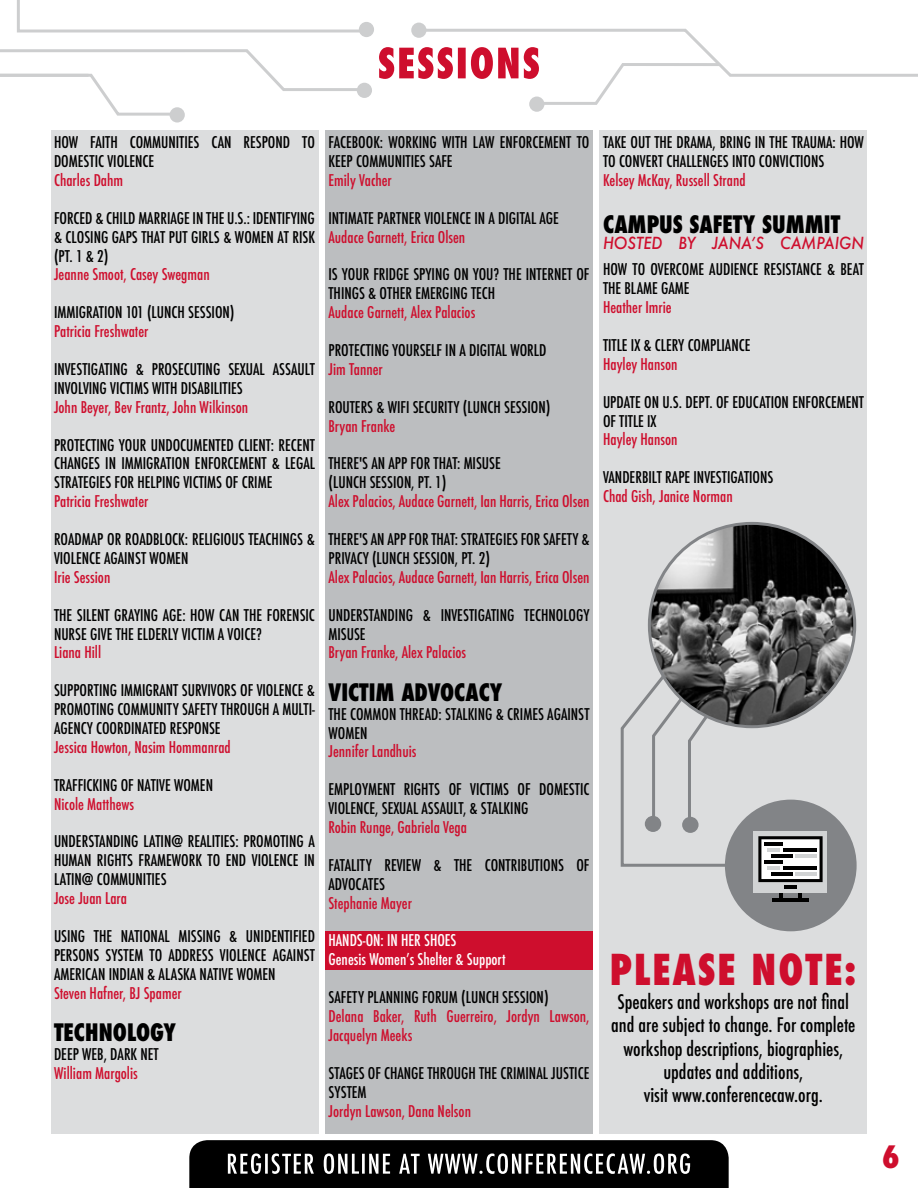
<style>
.page{position:relative;width:918px;height:1188px;background:#fff}
.page>*{position:absolute;margin:0;border:0;box-sizing:border-box;transform-origin:0 0}
.t1{font:800 condensed 41.4px "Futura";letter-spacing:.05em;color:#ce0e2d;scale:.94 1}
.t2{font:800 condensed 30px "Futura";color:#ce0e2d}
.t3{font:800 condensed 23.4px "Futura";color:#000;scale:.94 1}
.t4{font:500 condensed 19.5px/23.4px "Futura";color:#000;text-align:center}
.t5{font:italic 500 16.2px "Futura";color:#ce0e2d;scale:.94 1}
.t6{font:500 condensed 15.75px/18.9px "Futura";color:#000}
.t7{font:500 condensed 15.75px/18.9px "Futura";color:#ce0e2d}
.t8{font:500 condensed 15.75px/18.9px "Futura";color:#fff}
</style>
<div class="page">
<div style="left:51px;top:131px;width:268px;height:1003px;background:#dcddde"></div>
<div style="left:600px;top:131px;width:267px;height:1003px;background:#dcddde"></div>
<svg style="left:620px;top:611px;width:174px;height:256px"></svg>
<div style="left:682px;top:817px;width:17px;height:16px;background:#828487;border-radius:50%"></div>
<div style="left:645px;top:816px;width:16px;height:16px;background:#828487;border-radius:50%"></div>
<div style="left:726px;top:801px;width:129px;height:129px;background:#828487;border-radius:50%"></div>
<div style="left:725px;top:800px;width:132px;height:131px;border:3px solid #828487;border-radius:50%"></div>
<hr style="left:772px;top:899px;width:37px;height:3px;background:#000">
<div style="left:754px;top:832px;width:73px;height:61px;background:#d1d3d4"></div>
<svg style="left:758px;top:836px;width:65px;height:63px"></svg>
<hr style="left:771px;top:873px;width:21px;height:3px;background:#000">
<hr style="left:795px;top:873px;width:22px;height:3px;background:#d1d3d4">
<hr style="left:765px;top:842px;width:18px;height:3px;background:#000">
<hr style="left:768px;top:848px;width:12px;height:4px;background:#d1d3d4">
<hr style="left:771px;top:855px;width:21px;height:3px;background:#000">
<hr style="left:795px;top:855px;width:22px;height:3px;background:#d1d3d4">
<hr style="left:783px;top:867px;width:34px;height:3px;background:#000">
<hr style="left:783px;top:848px;width:34px;height:4px;background:#000">
<img style="left:649px;top:523px;width:206px;height:204px">
<div style="left:325px;top:131px;width:268px;height:1003px;background:#bcbec0"></div>
<div style="left:326px;top:932px;width:267px;height:38px;background:#ce0e2d"></div>
<div style="left:357px;top:83px;width:15px;height:15px;background:#cdcecf;border-radius:50%"></div>
<div style="left:411px;top:23px;width:16px;height:15px;background:#cdcecf;border-radius:50%"></div>
<div style="left:359px;top:22px;width:15px;height:15px;background:#cdcecf;border-radius:50%"></div>
<svg style="left:0;top:0;width:369px;height:117px"></svg>
<div style="left:170px;top:107px;width:15px;height:16px;background:#cdcecf;border-radius:50%"></div>
<div style="left:529px;top:97px;width:15px;height:15px;background:#cdcecf;border-radius:50%"></div>
<svg style="left:379px;top:28px;width:539px;height:78px"></svg>
<svg style="left:189px;top:1140px;width:540px;height:48px"></svg>
<p class="t6" style="left:54px;top:133px;width:262px">HOW FAITH COMMUNITIES CAN RESPOND TO<br>DOMESTIC VIOLENCE</p>
<p class="t7" style="left:54px;top:171px;width:71px">Charles Dahm</p>
<p class="t6" style="left:54px;top:209px;width:262px;text-align:justify">FORCED &amp; CHILD MARRIAGE IN THE U.S.: IDENTIFYING &amp; CLOSING GAPS THAT PUT GIRLS &amp; WOMEN AT RISK (PT. 1 &amp; 2)</p>
<p class="t7" style="left:54px;top:265px;width:157px">Jeanne Smoot, Casey Swegman</p>
<p class="t6" style="left:54px;top:303px;width:182px">IMMIGRATION 101 (LUNCH SESSION)</p>
<p class="t7" style="left:54px;top:322px;width:96px">Patricia Freshwater</p>
<p class="t6" style="left:54px;top:360px;width:263px">INVESTIGATING &amp; PROSECUTING SEXUAL ASSAULT<br>INVOLVING VICTIMS WITH DISABILITIES</p>
<p class="t7" style="left:54px;top:398px;width:196px">John Beyer, Bev Frantz, John Wilkinson</p>
<p class="t6" style="left:54px;top:435px;width:262px;text-align:justify">PROTECTING YOUR UNDOCUMENTED CLIENT: RECENT CHANGES IN IMMIGRATION ENFORCEMENT &amp; LEGAL STRATEGIES FOR HELPING VICTIMS OF CRIME</p>
<p class="t7" style="left:54px;top:492px;width:96px">Patricia Freshwater</p>
<p class="t6" style="left:54px;top:530px;width:262px">ROADMAP OR ROADBLOCK: RELIGIOUS TEACHINGS &amp;<br>VIOLENCE AGAINST WOMEN</p>
<p class="t7" style="left:54px;top:568px;width:58px">Irie Session</p>
<p class="t6" style="left:54px;top:606px;width:262px">THE SILENT GRAYING AGE: HOW CAN THE FORENSIC<br>NURSE GIVE THE ELDERLY VICTIM A VOICE?</p>
<p class="t7" style="left:54px;top:643px;width:49px">Liana Hill</p>
<p class="t6" style="left:54px;top:681px;width:262px;text-align:justify">SUPPORTING IMMIGRANT SURVIVORS OF VIOLENCE &amp; PROMOTING COMMUNITY SAFETY THROUGH A MULTI-AGENCY COORDINATED RESPONSE</p>
<p class="t7" style="left:54px;top:738px;width:178px">Jessica Howton, Nasim Hommanrad</p>
<p class="t6" style="left:54px;top:776px;width:161px">TRAFFICKING OF NATIVE WOMEN</p>
<p class="t7" style="left:54px;top:795px;width:82px">Nicole Matthews</p>
<p class="t6" style="left:54px;top:832px;width:262px;text-align:justify">UNDERSTANDING LATIN@ REALITIES: PROMOTING A HUMAN RIGHTS FRAMEWORK TO END VIOLENCE IN LATIN@ COMMUNITIES</p>
<p class="t7" style="left:54px;top:889px;width:75px">Jose Juan Lara</p>
<p class="t6" style="left:54px;top:927px;width:263px;text-align:justify">USING THE NATIONAL MISSING &amp; UNIDENTIFIED PERSONS SYSTEM TO ADDRESS VIOLENCE AGAINST AMERICAN INDIAN &amp; ALASKA NATIVE WOMEN</p>
<p class="t7" style="left:54px;top:984px;width:129px">Steven Hafner, BJ Spamer</p>
<h3 class="t3" style="left:54px;top:1016px;width:131px">TECHNOLOGY</h3>
<p class="t6" style="left:54px;top:1045px;width:106px">DEEP WEB, DARK NET</p>
<p class="t7" style="left:54px;top:1064px;width:85px">William Margolis</p>
<p class="t6" style="left:329px;top:133px;width:262px">FACEBOOK: WORKING WITH LAW ENFORCEMENT TO<br>KEEP COMMUNITIES SAFE</p>
<p class="t7" style="left:329px;top:171px;width:65px">Emily Vacher</p>
<p class="t6" style="left:329px;top:209px;width:232px">INTIMATE PARTNER VIOLENCE IN A DIGITAL AGE</p>
<p class="t7" style="left:329px;top:227px;width:138px">Audace Garnett, Erica Olsen</p>
<p class="t6" style="left:329px;top:265px;width:262px">IS YOUR FRIDGE SPYING ON YOU? THE INTERNET OF<br>THINGS &amp; OTHER EMERGING TECH</p>
<p class="t7" style="left:329px;top:303px;width:148px">Audace Garnett, Alex Palacios</p>
<p class="t6" style="left:329px;top:341px;width:219px">PROTECTING YOURSELF IN A DIGITAL WORLD</p>
<p class="t7" style="left:329px;top:360px;width:56px">Jim Tanner</p>
<p class="t6" style="left:329px;top:398px;width:223px">ROUTERS &amp; WIFI SECURITY (LUNCH SESSION)</p>
<p class="t7" style="left:329px;top:416px;width:68px">Bryan Franke</p>
<p class="t6" style="left:329px;top:454px;width:174px">THERE'S AN APP FOR THAT: MISUSE (LUNCH SESSION, PT. 1)</p>
<p class="t7" style="left:329px;top:492px;width:263px">Alex Palacios, Audace Garnett, Ian Harris, Erica Olsen</p>
<p class="t6" style="left:329px;top:530px;width:262px">THERE'S AN APP FOR THAT: STRATEGIES FOR SAFETY &amp;<br>PRIVACY (LUNCH SESSION, PT. 2)</p>
<p class="t7" style="left:329px;top:568px;width:263px">Alex Palacios, Audace Garnett, Ian Harris, Erica Olsen</p>
<p class="t6" style="left:329px;top:605px;width:262px">UNDERSTANDING &amp; INVESTIGATING TECHNOLOGY<br>MISUSE</p>
<p class="t7" style="left:329px;top:643px;width:139px">Bryan Franke, Alex Palacios</p>
<h3 class="t3" style="left:328px;top:676px;width:187px">VICTIM ADVOCACY</h3>
<p class="t6" style="left:328px;top:705px;width:262px">THE COMMON THREAD: STALKING &amp; CRIMES AGAINST<br>WOMEN</p>
<p class="t7" style="left:328px;top:742px;width:90px">Jennifer Landhuis</p>
<p class="t6" style="left:328px;top:780px;width:262px">EMPLOYMENT RIGHTS OF VICTIMS OF DOMESTIC<br>VIOLENCE, SEXUAL ASSAULT, &amp; STALKING</p>
<p class="t7" style="left:328px;top:818px;width:140px">Robin Runge, Gabriela Vega</p>
<p class="t6" style="left:328px;top:856px;width:262px">FATALITY REVIEW &amp; THE CONTRIBUTIONS OF<br>ADVOCATES</p>
<p class="t7" style="left:328px;top:894px;width:85px">Stephanie Mayer</p>
<p class="t8" style="left:328px;top:931px;width:179px">HANDS-ON: IN HER SHOES<br>Genesis Women’s Shelter &amp; Support</p>
<p class="t6" style="left:328px;top:988px;width:222px">SAFETY PLANNING FORUM (LUNCH SESSION)</p>
<p class="t7" style="left:328px;top:1007px;width:262px">Delana Baker, Ruth Guerreiro, Jordyn Lawson,<br>Jacquelyn Meeks</p>
<p class="t6" style="left:328px;top:1064px;width:262px">STAGES OF CHANGE THROUGH THE CRIMINAL JUSTICE<br>SYSTEM</p>
<p class="t7" style="left:328px;top:1101px;width:144px">Jordyn Lawson, Dana Nelson</p>
<p class="t6" style="left:603px;top:133px;width:262px">TAKE OUT THE DRAMA, BRING IN THE TRAUMA: HOW<br>TO CONVERT CHALLENGES INTO CONVICTIONS</p>
<p class="t7" style="left:603px;top:171px;width:144px">Kelsey McKay, Russell Strand</p>
<h3 class="t3" style="left:603px;top:208px;width:254px">CAMPUS SAFETY SUMMIT</h3>
<p class="t5" style="left:603px;top:232px;width:279px">HOSTED BY JANA’S CAMPAIGN</p>
<p class="t6" style="left:603px;top:260px;width:262px">HOW TO OVERCOME AUDIENCE RESISTANCE &amp; BEAT<br>THE BLAME GAME</p>
<p class="t7" style="left:603px;top:298px;width:70px">Heather Imrie</p>
<p class="t6" style="left:603px;top:336px;width:149px">TITLE IX &amp; CLERY COMPLIANCE</p>
<p class="t7" style="left:603px;top:355px;width:76px">Hayley Hanson</p>
<p class="t6" style="left:603px;top:393px;width:262px">UPDATE ON U.S. DEPT. OF EDUCATION ENFORCEMENT<br>OF TITLE IX</p>
<p class="t7" style="left:603px;top:430px;width:76px">Hayley Hanson</p>
<p class="t6" style="left:603px;top:468px;width:172px">VANDERBILT RAPE INVESTIGATIONS</p>
<p class="t7" style="left:603px;top:487px;width:131px">Chad Gish, Janice Norman</p>
<h1 class="t1" style="left:610px;top:941px;width:264px">PLEASE NOTE:</h1>
<p class="t4" style="left:611px;top:990px;width:246px">Speakers and workshops are not final and are subject to change. For complete workshop descriptions, biographies, updates and additions,<br>visit www.conferencecaw.org.</p>
<h2 class="t2" style="left:882px;top:1136px;width:20px">6</h2>
</div>
